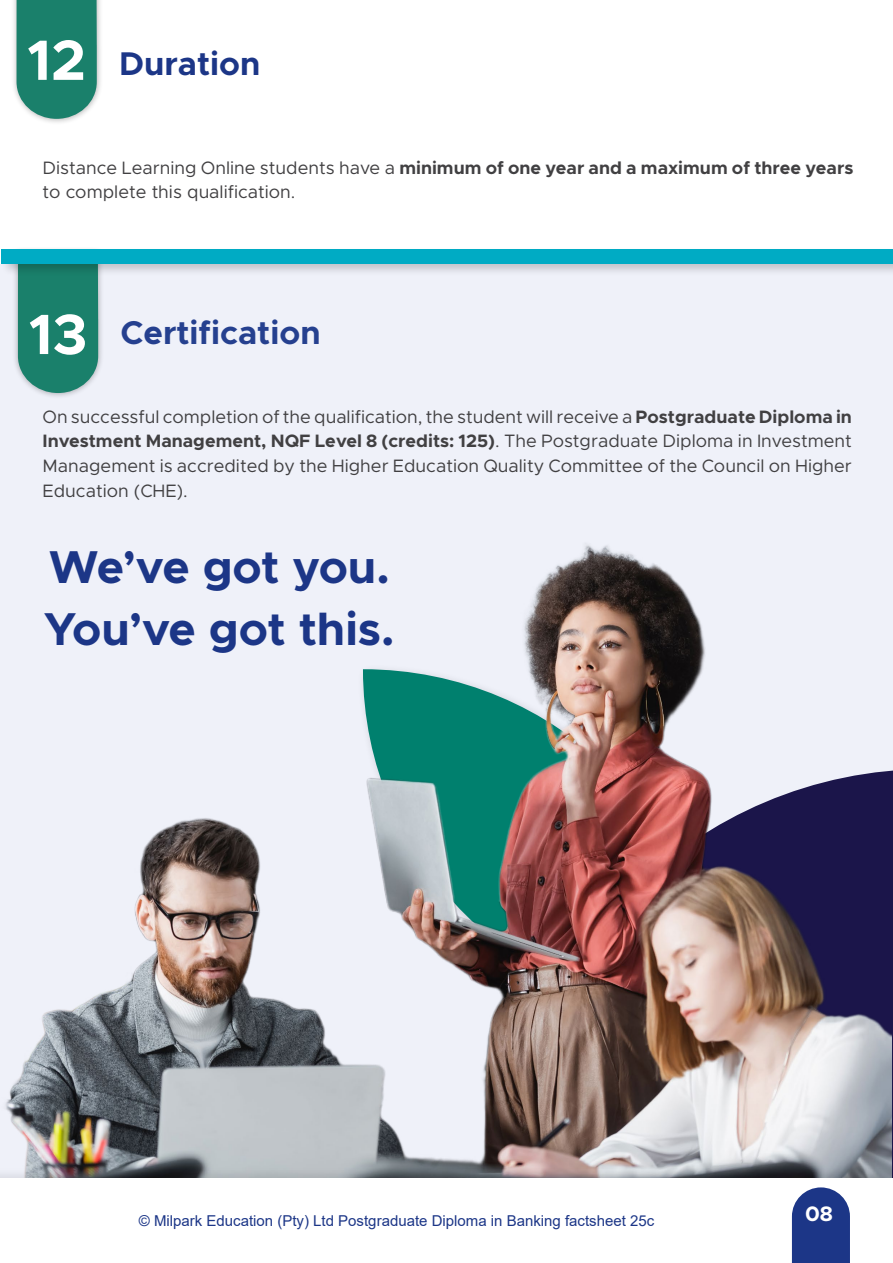
<style>
.page{position:relative;width:893px;height:1263px;background:#fff}
.page>*{position:absolute;margin:0;border:0;box-sizing:border-box;transform-origin:0 0}
.t1{font:700 46.2px/61.7px "Metropolis";letter-spacing:-.01em;color:#1c3687}
.t2{font:700 33px "Metropolis";color:#25408f}
.t3{font:700 33px "Metropolis";color:#1c3687}
.t4{font:700 21px "Metropolis";color:#fff}
.t5{font:18px/24.6px "Metropolis";color:#414042;text-align:justify}
.t6{font:15px "Arial";color:#1c3687}
.s1{font-size:57px;color:#fff}
.s2{font-weight:700}
</style>
<div class="page">
<div style="left:0;top:264px;width:893px;height:915px;background:#eff1f9"></div>
<img style="left:5px;top:545px;width:886px;height:621px">
<div style="left:0;top:1166px;width:893px;height:97px;background:#000;opacity:.09"></div>
<div style="left:0;top:1179px;width:893px;height:84px;background:#fff"></div>
<svg style="left:792px;top:1187px;width:58px;height:76px"></svg>
<hr style="left:0;top:0;width:1px;height:553px;background:#e0e3f3">
<div style="left:12px;top:246px;width:92px;height:153px;background:#000;opacity:.3"></div>
<svg style="left:18px;top:277px;width:80px;height:116px"></svg>
<div style="left:0;top:246px;width:893px;height:31px;background:#000;opacity:.2"></div>
<div style="left:1px;top:250px;width:892px;height:14px;background:#00abc4"></div>
<div style="left:11px;top:0;width:92px;height:125px;background:#000;opacity:.3"></div>
<svg style="left:17px;top:0;width:80px;height:119px"></svg>
<h2 class="t3" style="left:27px;top:42px;width:234px"><span class="s1">12</span> Duration</h2>
<p class="t5" style="left:43px;top:155px;width:812px">Distance Learning Online students have a <span class="s2">minimum of one year and a maximum of three years </span>to complete this qualification.</p>
<h2 class="t2" style="left:29px;top:312px;width:293px"><span class="s1">13</span> Certification</h2>
<p class="t5" style="left:43px;top:404px;width:811px">On successful completion of the qualification, the student will receive a <span class="s2">Postgraduate Diploma in Investment Management, NQF Level 8 (credits: 125)</span>. The Postgraduate Diploma in Investment Management is accredited by the Higher Education Quality Committee of the Council on Higher Education (CHE).</p>
<h1 class="t1" style="left:44px;top:537px;width:352px">We’ve got you.<br>You’ve got this.</h1>
<p class="t6" style="left:139px;top:1210px;width:517px">© Milpark Education (Pty) Ltd Postgraduate Diploma in Banking factsheet 25c</p>
<p class="t4" style="left:805px;top:1200px;width:29px">08</p>
</div>
